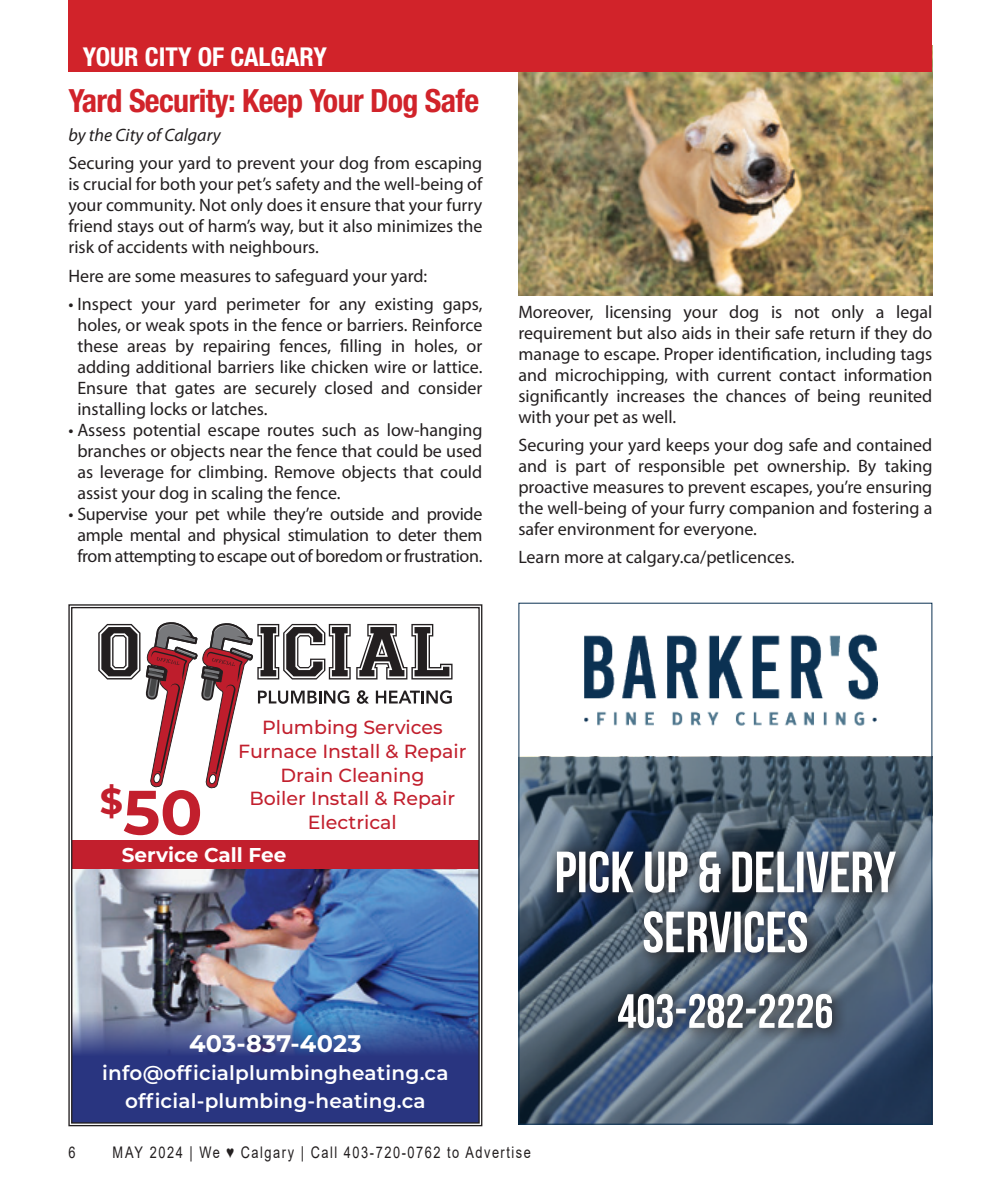
<style>
.page{position:relative;width:990px;height:1188px;background:#fff}
.page>*{position:absolute;margin:0;border:0;box-sizing:border-box;transform-origin:0 0}
.t1{font:700 62.4px "Montserrat";color:#c21f2d}
.In_Around_title{font:700 condensed 32px "Helvetica Neue LT Std";letter-spacing:-.02em;color:#d1232a}
.t2{font:700 condensed 26px "Helvetica Neue LT Std";color:#fff}
.t3{font:700 24px "Montserrat";letter-spacing:.01em;color:#fff}
.t4{font:600 20px/28.4px "Montserrat";letter-spacing:.01em;color:#fff;text-align:center}
.t5{font:700 20px "Montserrat";color:#fff}
.t6{font:500 19px/24px "Montserrat";color:#c21f2d;text-align:center}
.Body_text{font:18px/21px "Myriad Pro";color:#231f20;text-align:justify}
.Body_text-2{font:18px/21px "Myriad Pro";letter-spacing:-.02em;color:#231f20;text-align:center}
.Body_text-3{font:italic 18px "Myriad Pro";color:#231f20}
.t7{font:16px "Arial";letter-spacing:.12em;color:#231f20;scale:.8 1}
</style>
<div class="page">
<img style="left:584px;top:634px;width:294px;height:92px">
<svg style="left:520px;top:757px;width:410px;height:366px;background:#4d6073"></svg>
<svg style="left:608px;top:984px;width:239px;height:60px;background:#536474"></svg>
<svg style="left:618px;top:994px;width:214px;height:34px"></svg>
<svg style="left:634px;top:908px;width:188px;height:59px;background:#4a5969"></svg>
<svg style="left:644px;top:911px;width:163px;height:42px"></svg>
<svg style="left:547px;top:841px;width:363px;height:67px;background:#48586b"></svg>
<svg style="left:557px;top:851px;width:339px;height:42px"></svg>
<img style="left:518px;top:72px;width:414px;height:224px">
<div style="left:68px;top:0;width:864px;height:72px;background:#d1232a"></div>
<img style="left:68px;top:604px;width:414px;height:522px">
<p class="t2" style="left:83px;top:41px;width:246px">YOUR CITY OF CALGARY</p>
<p class="In_Around_title" style="left:68px;top:81px;width:412px">Yard Security: Keep Your Dog Safe</p>
<p class="Body_text-3" style="left:68px;top:124px;width:154px">by the City of Calgary</p>
<p class="Body_text" style="left:68px;top:153px;width:416px">Securing your yard to prevent your dog from escaping is crucial for both your pet’s safety and the well-being of your community. Not only does it ensure that your furry friend stays out of harm’s way, but it also minimizes the risk of accidents with neighbours.</p>
<p class="Body_text" style="left:68px;top:265px;width:360px">Here are some measures to safeguard your yard:</p>
<p class="Body_text" style="left:77px;top:293px;width:407px;text-indent:-9px">• Inspect your yard perimeter for any existing gaps, holes, or weak spots in the fence or barriers. Reinforce these areas by repairing fences, filling in holes, or adding additional barriers like chicken wire or lattice.<br>Ensure that gates are securely closed and consider installing locks or latches.</p>
<p class="Body_text" style="left:77px;top:419px;width:407px;text-indent:-9px">• Assess potential escape routes such as low-hanging branches or objects near the fence that could be used as leverage for climbing. Remove objects that could assist your dog in scaling the fence.</p>
<p class="Body_text-2" style="left:68px;top:503px;width:416px">• Supervise your pet while they’re outside and provide ample mental and physical stimulation to deter them from attempting to escape out of boredom or frustration.</p>
<p class="Body_text" style="left:518px;top:301px;width:416px">Moreover, licensing your dog is not only a legal requirement but also aids in their safe return if they do manage to escape. Proper identification, including tags and microchipping, with current contact information significantly increases the chances of being reunited with your pet as well.</p>
<p class="Body_text" style="left:518px;top:434px;width:416px">Securing your yard keeps your dog safe and contained and is part of responsible pet ownership. By taking proactive measures to prevent escapes, you’re ensuring the well-being of your furry companion and fostering a safer environment for everyone.</p>
<p class="Body_text" style="left:518px;top:547px;width:278px">Learn more at calgary.ca/petlicences.</p>
<p class="t6" style="left:238px;top:714px;width:230px">Plumbing Services<br>Furnace Install &amp; Repair<br>Drain Cleaning<br>Boiler Install &amp; Repair<br>Electrical</p>
<p class="t1" style="left:100px;top:767px;width:104px"><sup>$</sup>50</p>
<p class="t5" style="left:122px;top:841px;width:166px">Service Call Fee</p>
<p class="t3" style="left:189px;top:1026px;width:174px">403-837-4023</p>
<p class="t4" style="left:102px;top:1058px;width:348px">info@officialplumbingheating.ca official-plumbing-heating.ca</p>
<p class="t7" style="left:68px;top:1141px;width:10px">6</p>
<p class="t7" style="left:112px;top:1141px;width:525px">MAY 2024 | We ♥ Calgary | Call 403-720-0762 to Advertise</p>
</div>
